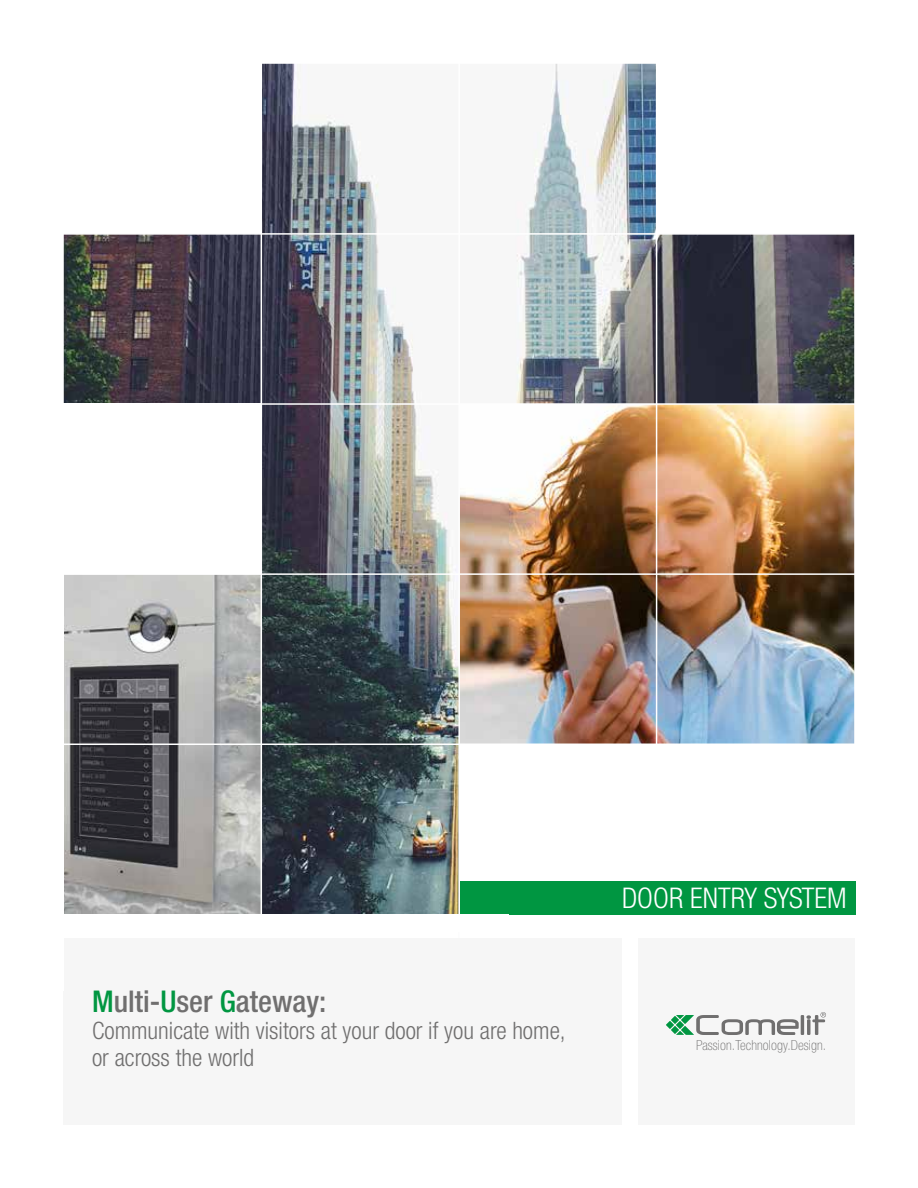
<style>
.page{position:relative;width:918px;height:1188px;background:#fff}
.page>*{position:absolute;margin:0;border:0;box-sizing:border-box;transform-origin:0 0}
.t1{font:500 condensed 30px "Helvetica Neue LTW1 G";color:#706f6f}
.t2{font:300 condensed 28.5px "Helvetica Neue LTW1 G";color:#fff}
.t3{font:300 condensed 24px/27px "Helvetica Neue LTW1 G";color:#706f6f}
.t4{font:100 condensed 13.8px "Helvetica Neue LTW1 G";letter-spacing:.01em;color:#706f6f}
.s1{color:#009641}
</style>
<div class="page">
<img style="left:63px;top:235px;width:160px;height:168px">
<img style="left:223px;top:63px;width:633px;height:852px">
<div style="left:638px;top:938px;width:216px;height:186px;background:#f6f6f6"></div>
<svg style="left:666px;top:1021px;width:8px;height:8px"></svg>
<svg style="left:671px;top:1026px;width:8px;height:8px"></svg>
<svg style="left:671px;top:1016px;width:8px;height:8px"></svg>
<svg style="left:676px;top:1012px;width:150px;height:23px"></svg>
<hr style="left:458px;top:53px;width:2px;height:895px;background:#fff">
<hr style="left:656px;top:43px;width:1px;height:741px;background:#fff">
<hr style="left:52px;top:233px;width:866px;height:2px;background:#fff">
<hr style="left:52px;top:403px;width:838px;height:2px;background:#fff">
<div style="left:460px;top:881px;width:395px;height:33px;background:#009641"></div>
<div style="left:64px;top:938px;width:558px;height:186px;background:#f6f6f6"></div>
<div style="left:57px;top:403px;width:204px;height:172px;background:#fff"></div>
<img style="left:64px;top:575px;width:196px;height:339px">
<hr style="left:52px;top:573px;width:838px;height:2px;background:#fff">
<hr style="left:0;top:744px;width:907px;height:1px;background:#fff">
<div style="left:20px;top:914px;width:489px;height:18px;background:#fff"></div>
<hr style="left:261px;top:43px;width:1px;height:888px;background:#fff">
<p class="t1" style="left:92px;top:983px;width:236px"><span class="s1">M</span>ulti-<span class="s1">U</span>ser <span class="s1">G</span>ateway:</p>
<p class="t3" style="left:92px;top:1017px;width:475px">Communicate with visitors at your door if you are home, or across the world</p>
<p class="t2" style="left:622px;top:881px;width:226px">DOOR ENTRY SYSTEM</p>
<p class="t4" style="left:696px;top:1037px;width:131px">Passion.Technology.Design.</p>
</div>
